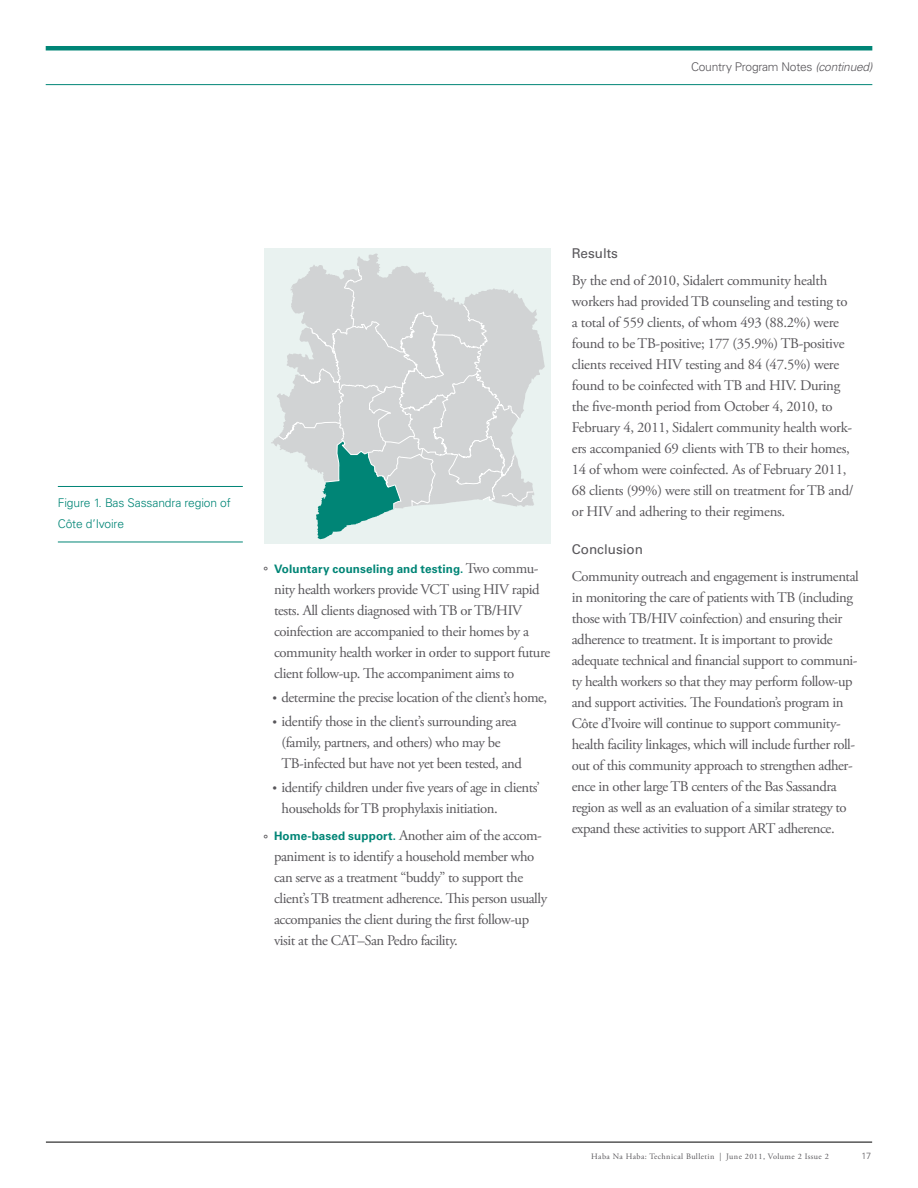
<style>
.page{position:relative;width:918px;height:1188px;background:#fff}
.page>*{position:absolute;margin:0;border:0;box-sizing:border-box;transform-origin:0 0}
.t1{font:14.7px/21px "Adobe Garamond Pro";letter-spacing:-.03em;color:#58565a}
.t2{font:13.5px "Univers";color:#58565a}
.t3{font:300 12px/21px "Univers";letter-spacing:-.01em;color:#008576}
.t4{font:300 12px "Univers";letter-spacing:-.02em;color:#58565a}
.t5{font:700 11.7px "Univers";letter-spacing:.005em;color:#008576}
.t6{font:300 9px "Univers";color:#58565a}
.t7{font:8.25px "Adobe Garamond Pro";letter-spacing:.05em;color:#58565a}
.s1{font-style:italic}
.s2{font-weight:400;color:#58565a}
.s3{font-family:"Adobe Garamond Pro";font-weight:400;font-size:14.7px;color:#58565a}
.s4{font-size:12px}
.s5{font-family:"Univers";font-weight:700;font-size:11.7px;color:#008576}
</style>
<div class="page">
<hr style="left:46px;top:46px;width:826px;height:4px;background:#008576">
<hr style="left:46px;top:84px;width:826px;height:1px;background:#008576">
<div style="left:265px;top:248px;width:286px;height:296px;background:#e9f2f0"></div>
<svg style="left:271px;top:253px;width:274px;height:286px"></svg>
<hr style="left:58px;top:486px;width:185px;height:1px;background:#008576">
<hr style="left:58px;top:542px;width:185px;height:1px;background:#008576">
<hr style="left:46px;top:1142px;width:826px;height:1px;background:#000">
<p class="t4" style="left:691px;top:59px;width:183px">Country Program Notes <span class="s1">(continued)</span></p>
<p class="t3" style="left:58px;top:492px;width:174px">Figure 1. Bas Sassandra region of<br>Côte d’Ivoire</p>
<p class="t5" style="left:264px;top:562px;width:277px"><span class="s2">°</span> Voluntary counseling and testing. <span class="s3">Two commu-</span></p>
<p class="t1" style="left:274px;top:579px;width:278px">nity health workers provide VCT using HIV rapid tests. All clients diagnosed with TB or TB/HIV coinfection are accompanied to their homes by a community health worker in order to support future client follow-up. The accompaniment aims to</p>
<p class="t1" style="left:273px;top:687px;width:276px"><span class="s4">•</span> determine the precise location of the client’s home,</p>
<p class="t1" style="left:282px;top:711px;width:242px;text-indent:-9px"><span class="s4">•</span> identify those in the client’s surrounding area (family, partners, and others) who may be<br>TB-infected but have not yet been tested, and</p>
<p class="t1" style="left:282px;top:777px;width:260px;text-indent:-9px"><span class="s4">•</span> identify children under five years of age in clients’ households for TB prophylaxis initiation.</p>
<p class="t1" style="left:274px;top:826px;width:275px;text-indent:-11px"><sub>°</sub> <span class="s5">Home-based support.</span> Another aim of the accom&shy;paniment is to identify a household member who can serve as a treatment “buddy” to support the client’s TB treatment adherence. This person usually accompanies the client during the first follow-up visit at the CAT–San Pedro facility.</p>
<p class="t2" style="left:572px;top:246px;width:48px">Results</p>
<p class="t1" style="left:572px;top:270px;width:283px">By the end of 2010, Sidalert community health workers had provided TB counseling and testing to a total of 559 clients, of whom 493 (88.2%) were found to be TB-positive; 177 (35.9%) TB-positive clients received HIV testing and 84 (47.5%) were found to be coinfected with TB and HIV. During the five-month period from October 4, 2010, to February 4, 2011, Sidalert community health work&shy;ers accompanied 69 clients with TB to their homes, 14 of whom were coinfected. As of February 2011, 68 clients (99%) were still on treatment for TB and/ or HIV and adhering to their regimens.</p>
<p class="t2" style="left:572px;top:541px;width:73px">Conclusion</p>
<p class="t1" style="left:572px;top:566px;width:288px">Community outreach and engagement is instrumental in monitoring the care of patients with TB (including those with TB/HIV coinfection) and ensuring their adherence to treatment. It is important to provide adequate technical and financial support to communi&shy;ty health workers so that they may perform follow-up and support activities. The Foundation’s program in Côte d’Ivoire will continue to support community&shy;health facility linkages, which will include further roll&shy;out of this community approach to strengthen adher&shy;ence in other large TB centers of the Bas Sassandra region as well as an evaluation of a similar strategy to expand these activities to support ART adherence.</p>
<p class="t7" style="left:591px;top:1152px;width:239px">Haba Na Haba: Technical Bulletin | June 2011, Volume 2 Issue 2</p>
<p class="t6" style="left:861px;top:1151px;width:11px">17</p>
</div>
